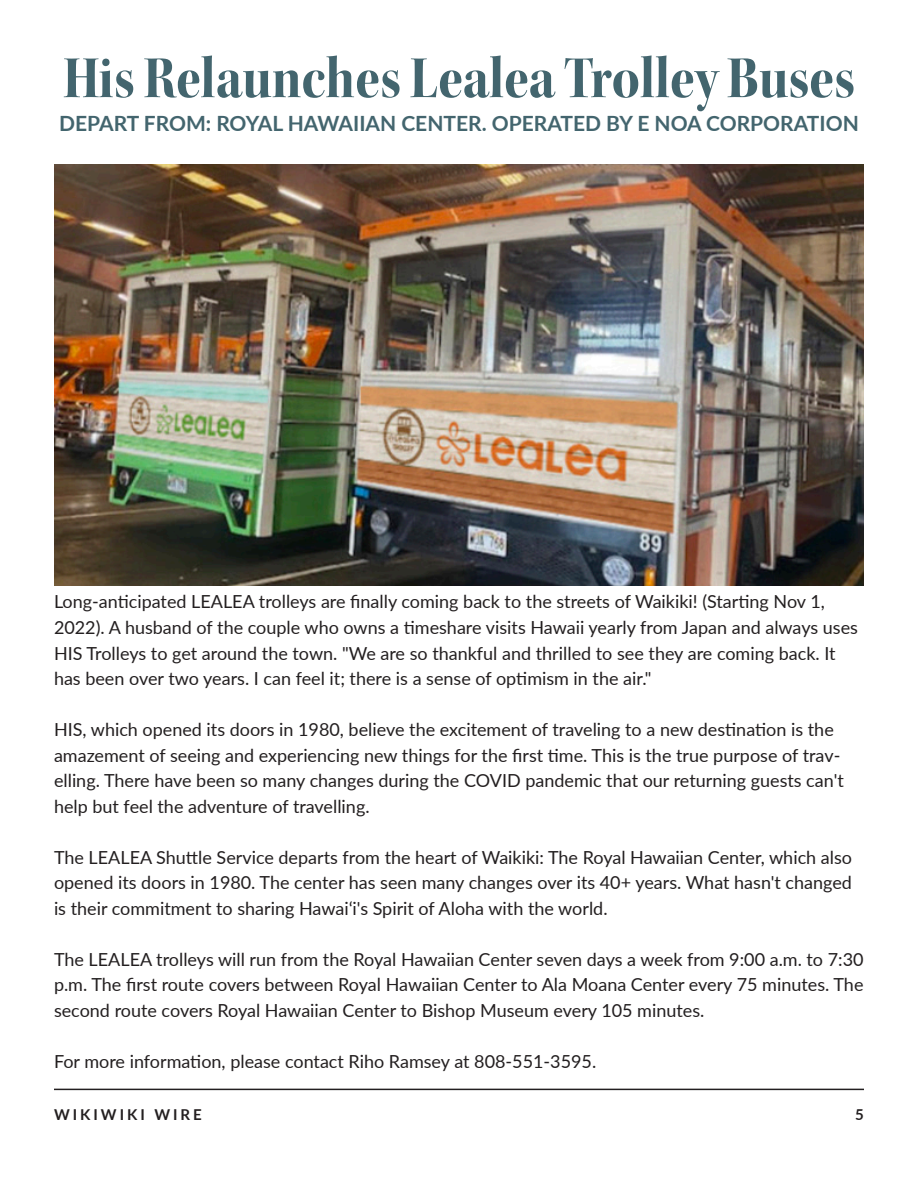
<style>
.page{position:relative;width:918px;height:1188px;background:#fff}
.page>*{position:absolute;margin:0;border:0;box-sizing:border-box;transform-origin:0 0}
.t1{font:61.5px "Kepler Std Bold Scn Disp";letter-spacing:.005em;color:#43656e}
.t2{font:700 21px "Lato";color:#43656e}
.t3{font:18px/25.5px "Lato";color:#231f20}
.t4{font:700 15px "Lato";letter-spacing:.2em;color:#231f20}
</style>
<div class="page">
<hr style="left:54px;top:1089px;width:810px;height:1px;background:#231f20">
<img style="left:54px;top:164px;width:810px;height:421px">
<p class="t1" style="left:63px;top:43px;width:793px">His Relaunches Lealea Trolley Buses</p>
<p class="t2" style="left:59px;top:108px;width:801px">DEPART FROM: ROYAL HAWAIIAN CENTER. OPERATED BY E NOA CORPORATION</p>
<p class="t3" style="left:54px;top:588px;width:806px">Long-anticipated LEALEA trolleys are finally coming back to the streets of Waikiki! (Starting Nov 1, 2022). A husband of the couple who owns a timeshare visits Hawaii yearly from Japan and always uses HIS Trolleys to get around the town. "We are so thankful and thrilled to see they are coming back. It has been over two years. I can feel it; there is a sense of optimism in the air."</p>
<p class="t3" style="left:54px;top:716px;width:791px">HIS, which opened its doors in 1980, believe the excitement of traveling to a new destination is the amazement of seeing and experiencing new things for the first time. This is the true purpose of trav&shy;elling. There have been so many changes during the COVID pandemic that our returning guests can't help but feel the adventure of travelling.</p>
<p class="t3" style="left:54px;top:844px;width:800px;text-align:justify">The LEALEA Shuttle Service departs from the heart of Waikiki: The Royal Hawaiian Center, which also opened its doors in 1980. The center has seen many changes over its 40+ years. What hasn't changed is their commitment to sharing Hawaiʻi's Spirit of Aloha with the world.</p>
<p class="t3" style="left:54px;top:946px;width:811px;text-align:justify">The LEALEA trolleys will run from the Royal Hawaiian Center seven days a week from 9:00 a.m. to 7:30 p.m. The first route covers between Royal Hawaiian Center to Ala Moana Center every 75 minutes. The second route covers Royal Hawaiian Center to Bishop Museum every 105 minutes.</p>
<p class="t3" style="left:54px;top:1048px;width:544px">For more information, please contact Riho Ramsey at 808-551-3595.</p>
<p class="t4" style="left:54px;top:1103px;width:149px">WIKIWIKI WIRE</p>
<p class="t4" style="left:855px;top:1103px;width:10px">5</p>
</div>
